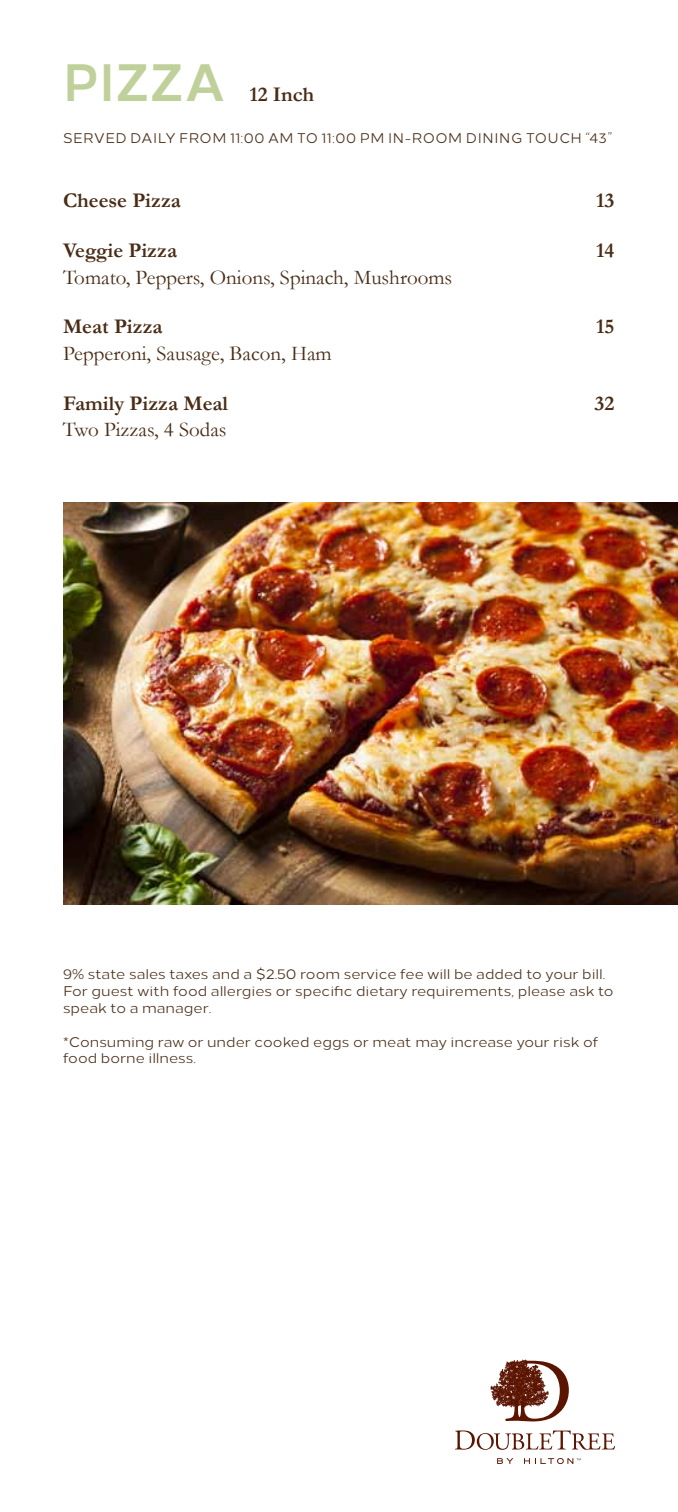
<style>
.page{position:relative;width:678px;height:1512px;background:#fff}
.page>*{position:absolute;margin:0;border:0;box-sizing:border-box;transform-origin:0 0}
.t1{font:700 52.5px "Loew";letter-spacing:.02em;color:#bfd09b;scale:.92 1}
.t2{font:21px "Garamond";color:#492c15}
.t3{font:700 21px "Garamond";color:#492c15}
.t4{font:14px/16.8px "Loew";color:#492c15}
.t5{font:14px "Loew";letter-spacing:.035em;color:#492c15}
</style>
<div class="page">
<img style="left:63px;top:502px;width:615px;height:403px">
<svg style="left:490px;top:1359px;width:79px;height:62px"></svg>
<svg style="left:455px;top:1430px;width:160px;height:20px"></svg>
<svg style="left:497px;top:1458px;width:16px;height:6px"></svg>
<svg style="left:524px;top:1458px;width:57px;height:6px"></svg>
<h1 class="t1" style="left:63px;top:39px;width:177px">PIZZA</h1>
<h2 class="t3" style="left:249px;top:80px;width:66px">12 Inch</h2>
<p class="t5" style="left:63px;top:127px;width:551px">SERVED DAILY FROM 11:00 AM TO 11:00 PM IN-ROOM DINING TOUCH “43”</p>
<h2 class="t3" style="left:63px;top:186px;width:119px">Cheese Pizza</h2>
<h2 class="t3" style="left:596px;top:186px;width:20px">13</h2>
<h2 class="t3" style="left:63px;top:236px;width:116px">Veggie Pizza</h2>
<h2 class="t3" style="left:596px;top:236px;width:20px">14</h2>
<h2 class="t2" style="left:63px;top:263px;width:391px">Tomato, Peppers, Onions, Spinach, Mushrooms</h2>
<h2 class="t3" style="left:63px;top:312px;width:101px">Meat Pizza</h2>
<h2 class="t3" style="left:596px;top:312px;width:20px">15</h2>
<h2 class="t2" style="left:63px;top:339px;width:270px">Pepperoni, Sausage, Bacon, Ham</h2>
<h2 class="t3" style="left:63px;top:389px;width:167px">Family Pizza Meal</h2>
<h2 class="t3" style="left:595px;top:389px;width:21px">32</h2>
<h2 class="t2" style="left:63px;top:415px;width:165px">Two Pizzas, 4 Sodas</h2>
<p class="t4" style="left:63px;top:965px;width:552px">9% state sales taxes and a $2.50 room service fee will be added to your bill.<br>For guest with food allergies or specific dietary requirements, please ask to speak to a manager.</p>
<p class="t4" style="left:63px;top:1032px;width:537px">*Consuming raw or under cooked eggs or meat may increase your risk of food borne illness.</p>
</div>
